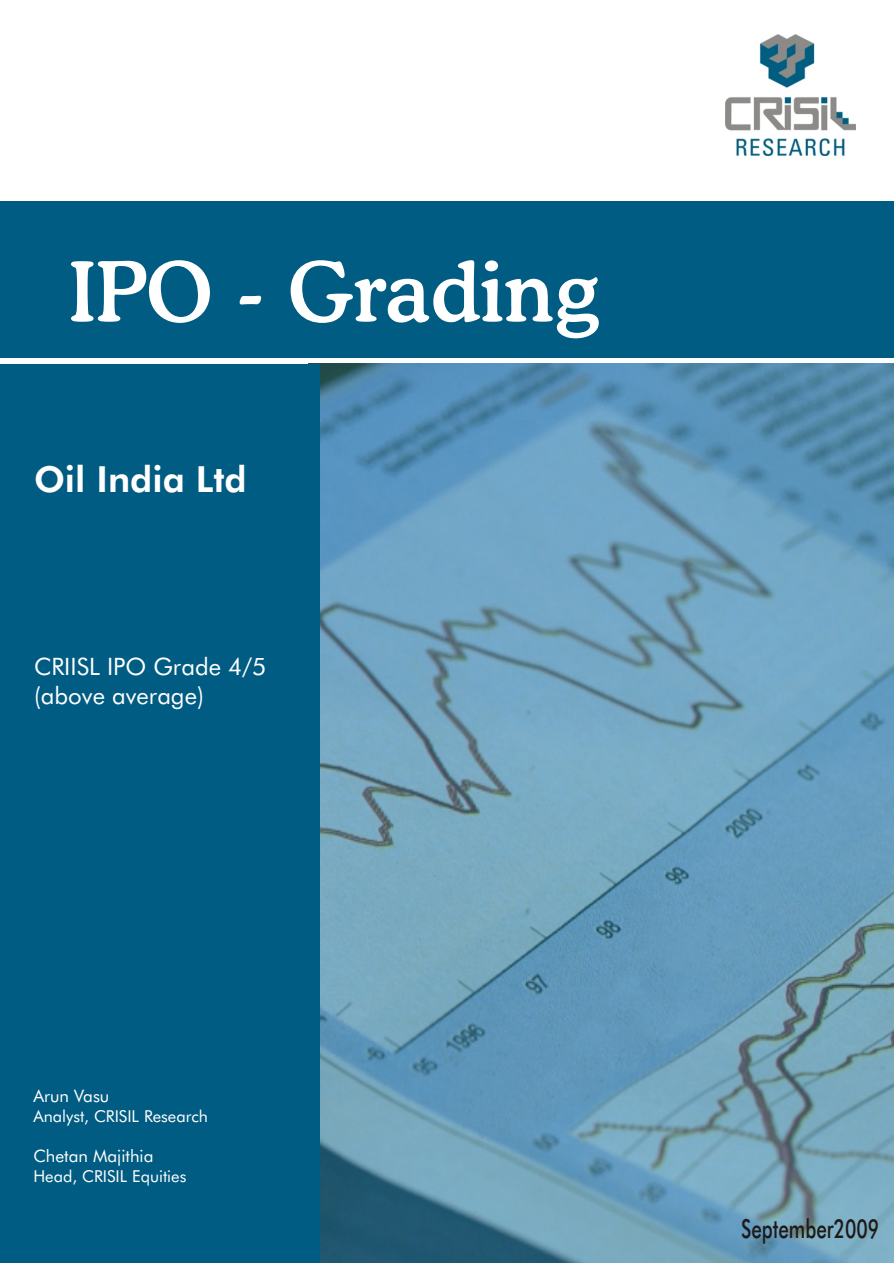
<style>
.page{position:relative;width:894px;height:1263px;background:#fff}
.page>*{position:absolute;margin:0;border:0;box-sizing:border-box;transform-origin:0 0}
.t1{font:82.5px "Cooper Md BT";color:#fff}
.t2{font:36px "Futura Hv BT";color:#fff}
.t3{font:26.25px "Futura Md BT";color:#1f1a17;scale:.72 1}
.t4{font:24px/28.8px "Futura Bk BT";color:#fff}
.t5{font:17.1px "Futura Bk BT";color:#fff}
.t6{font:16.35px "Futura Bk BT";color:#fff}
</style>
<div class="page">
<img style="left:319px;top:364px;width:575px;height:899px">
<div style="left:0;top:364px;width:319px;height:899px;background:#005c82"></div>
<div style="left:0;top:202px;width:894px;height:156px;background:#005c82"></div>
<img style="left:726px;top:35px;width:129px;height:121px">
<h1 class="t1" style="left:69px;top:259px;width:531px">IPO - Grading</h1>
<h2 class="t2" style="left:34px;top:465px;width:214px">Oil India Ltd</h2>
<h3 class="t4" style="left:34px;top:655px;width:234px">CRIISL IPO Grade 4/5 (above average)</h3>
<p class="t5" style="left:33px;top:1089px;width:77px">Arun Vasu</p>
<p class="t6" style="left:33px;top:1109px;width:176px">Analyst, CRISIL Research</p>
<p class="t5" style="left:33px;top:1149px;width:122px">Chetan Majithia</p>
<p class="t6" style="left:33px;top:1169px;width:154px">Head, CRISIL Equities</p>
<h3 class="t3" style="left:741px;top:1218px;width:193px">September2009</h3>
</div>
